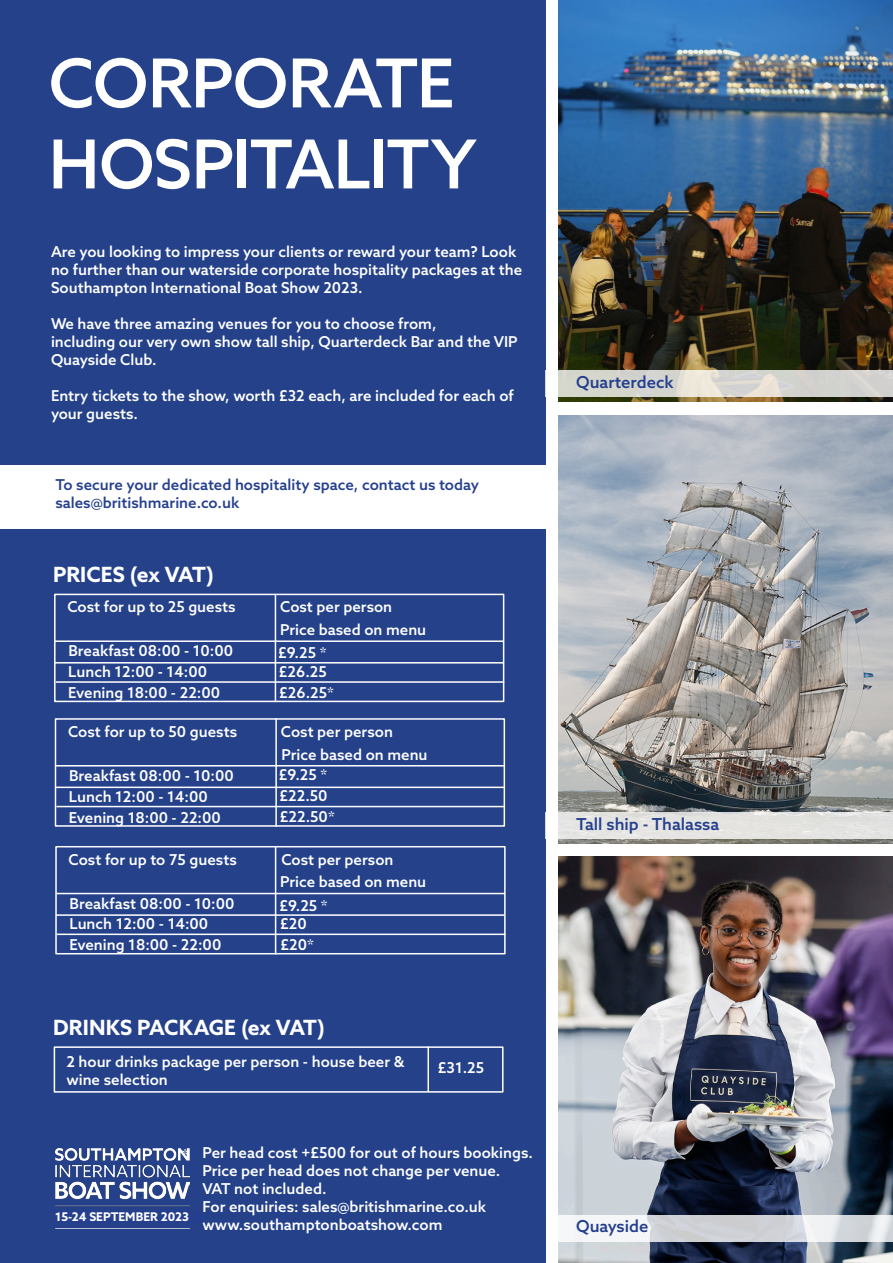
<style>
.page{position:relative;width:893px;height:1263px;background:#fff}
.page>*{position:absolute;margin:0;border:0;box-sizing:border-box;transform-origin:0 0}
.t1{font:500 67.5px "Azo Sans";letter-spacing:-.015em;color:#fff}
.t2{font:700 21px "Azo Sans";letter-spacing:.005em;color:#fff}
.t3{font:500 16.5px "Azo Sans";color:#253f8e}
.t4{font:500 15px/18px "Azo Sans";color:#fff}
.t5{font:500 15px "Azo Sans";color:#253f8e}
.t6{font:700 12px "Azo Sans";color:#fff}
</style>
<div class="page">
<img style="left:558px;top:0;width:335px;height:402px">
<div style="left:0;top:0;width:545px;height:1263px;background:#24418a"></div>
<div style="left:0;top:465px;width:549px;height:63px;background:#fff"></div>
<img style="left:558px;top:415px;width:335px;height:428px">
<img style="left:558px;top:856px;width:335px;height:407px">
<img style="left:55px;top:1149px;width:134px;height:58px">
<div style="left:54px;top:594px;width:450px;height:108px;border:2px solid #fff"></div>
<hr style="left:275px;top:594px;width:1px;height:108px;background:#fff">
<hr style="left:55px;top:640px;width:449px;height:2px;background:#fff">
<hr style="left:55px;top:662px;width:448px;height:1px;background:#fff">
<div style="left:54px;top:1046px;width:450px;height:47px;border:2px solid #fff"></div>
<hr style="left:427px;top:1046px;width:2px;height:46px;background:#fff">
<div style="left:55px;top:1211px;width:148px;height:11px;background:#253f8e"></div>
<hr style="left:56px;top:681px;width:448px;height:2px;background:#fff">
<div style="left:55px;top:718px;width:450px;height:109px;border:2px solid #fff"></div>
<hr style="left:275px;top:718px;width:2px;height:109px;background:#fff">
<hr style="left:56px;top:765px;width:448px;height:1px;background:#fff">
<hr style="left:55px;top:786px;width:449px;height:2px;background:#fff">
<hr style="left:56px;top:806px;width:449px;height:1px;background:#fff">
<div style="left:55px;top:846px;width:451px;height:108px;border:2px solid #fff"></div>
<hr style="left:275px;top:846px;width:1px;height:108px;background:#fff">
<hr style="left:56px;top:893px;width:449px;height:1px;background:#fff">
<hr style="left:56px;top:914px;width:448px;height:2px;background:#fff">
<hr style="left:57px;top:933px;width:448px;height:2px;background:#fff">
<svg style="left:545px;top:370px;width:348px;height:27px;background:#d9d8d2"></svg>
<div style="left:545px;top:812px;width:348px;height:27px;background:#e4e3e1"></div>
<svg style="left:558px;top:1215px;width:335px;height:27px"></svg>
<p class="t1" style="left:49px;top:39px;width:407px">CORPORATE</p>
<p class="t1" style="left:49px;top:120px;width:429px">HOSPITALITY</p>
<p class="t4" style="left:51px;top:242px;width:473px">Are you looking to impress your clients or reward your team? Look no further than our waterside corporate hospitality packages at the<br>Southampton International Boat Show 2023.</p>
<p class="t4" style="left:51px;top:314px;width:387px">We have three amazing venues for you to choose from,</p>
<p class="t4" style="left:51px;top:332px;width:468px">including our very own show tall ship, Quarterdeck Bar and the VIP<br>Quayside Club.</p>
<p class="t4" style="left:51px;top:386px;width:464px">Entry tickets to the show, worth £32 each, are included for each of your guests.</p>
<p class="t5" style="left:55px;top:475px;width:425px">To secure your dedicated hospitality space, contact us today</p>
<p class="t5" style="left:55px;top:493px;width:185px">sales@britishmarine.co.uk</p>
<p class="t2" style="left:53px;top:561px;width:162px">PRICES (ex VAT)</p>
<p class="t4" style="left:67px;top:598px;width:170px">Cost for up to 25 guests</p>
<p class="t4" style="left:280px;top:598px;width:114px">Cost per person</p>
<p class="t4" style="left:68px;top:642px;width:166px">Breakfast 08:00 - 10:00</p>
<p class="t4" style="left:68px;top:662px;width:140px">Lunch 12:00 - 14:00</p>
<p class="t4" style="left:68px;top:683px;width:153px">Evening 18:00 - 22:00</p>
<p class="t4" style="left:280px;top:621px;width:148px">Price based on menu</p>
<p class="t4" style="left:278px;top:643px;width:50px">£9.25 *</p>
<p class="t4" style="left:279px;top:662px;width:49px">£26.25</p>
<p class="t4" style="left:279px;top:683px;width:56px">£26.25*</p>
<p class="t4" style="left:68px;top:722px;width:171px">Cost for up to 50 guests</p>
<p class="t4" style="left:281px;top:722px;width:114px">Cost per person</p>
<p class="t4" style="left:69px;top:767px;width:166px">Breakfast 08:00 - 10:00</p>
<p class="t4" style="left:69px;top:788px;width:140px">Lunch 12:00 - 14:00</p>
<p class="t4" style="left:69px;top:809px;width:153px">Evening 18:00 - 22:00</p>
<p class="t4" style="left:281px;top:745px;width:148px">Price based on menu</p>
<p class="t4" style="left:279px;top:765px;width:50px">£9.25 *</p>
<p class="t4" style="left:280px;top:787px;width:50px">£22.50</p>
<p class="t4" style="left:280px;top:808px;width:56px">£22.50*</p>
<p class="t4" style="left:69px;top:850px;width:170px">Cost for up to 75 guests</p>
<p class="t4" style="left:281px;top:850px;width:114px">Cost per person</p>
<p class="t4" style="left:70px;top:894px;width:166px">Breakfast 08:00 - 10:00</p>
<p class="t4" style="left:70px;top:914px;width:140px">Lunch 12:00 - 14:00</p>
<p class="t4" style="left:70px;top:935px;width:153px">Evening 18:00 - 22:00</p>
<p class="t4" style="left:280px;top:873px;width:148px">Price based on menu</p>
<p class="t4" style="left:279px;top:896px;width:50px">£9.25 *</p>
<p class="t4" style="left:280px;top:914px;width:28px">£20</p>
<p class="t4" style="left:280px;top:935px;width:35px">£20*</p>
<p class="t2" style="left:53px;top:1014px;width:273px">DRINKS PACKAGE (ex VAT)</p>
<p class="t4" style="left:66px;top:1052px;width:339px">2 hour drinks package per person - house beer &amp; wine selection</p>
<p class="t4" style="left:438px;top:1059px;width:48px">£31.25</p>
<p class="t4" style="left:182px;top:1146px;width:8px">*</p>
<p class="t6" style="left:55px;top:1208px;width:135px">15-24 SEPTEMBER 2023</p>
<p class="t4" style="left:203px;top:1143px;width:332px">Per head cost +£500 for out of hours bookings.</p>
<p class="t4" style="left:203px;top:1161px;width:299px">Price per head does not change per venue.</p>
<p class="t4" style="left:203px;top:1179px;width:126px">VAT not included.</p>
<p class="t4" style="left:203px;top:1197px;width:285px">For enquiries: sales@britishmarine.co.uk</p>
<p class="t4" style="left:203px;top:1215px;width:241px">www.southamptonboatshow.com</p>
<p class="t3" style="left:576px;top:372px;width:99px">Quarterdeck</p>
<p class="t3" style="left:576px;top:813px;width:145px">Tall ship - Thalassa</p>
<p class="t3" style="left:576px;top:1216px;width:74px">Quayside</p>
</div>
